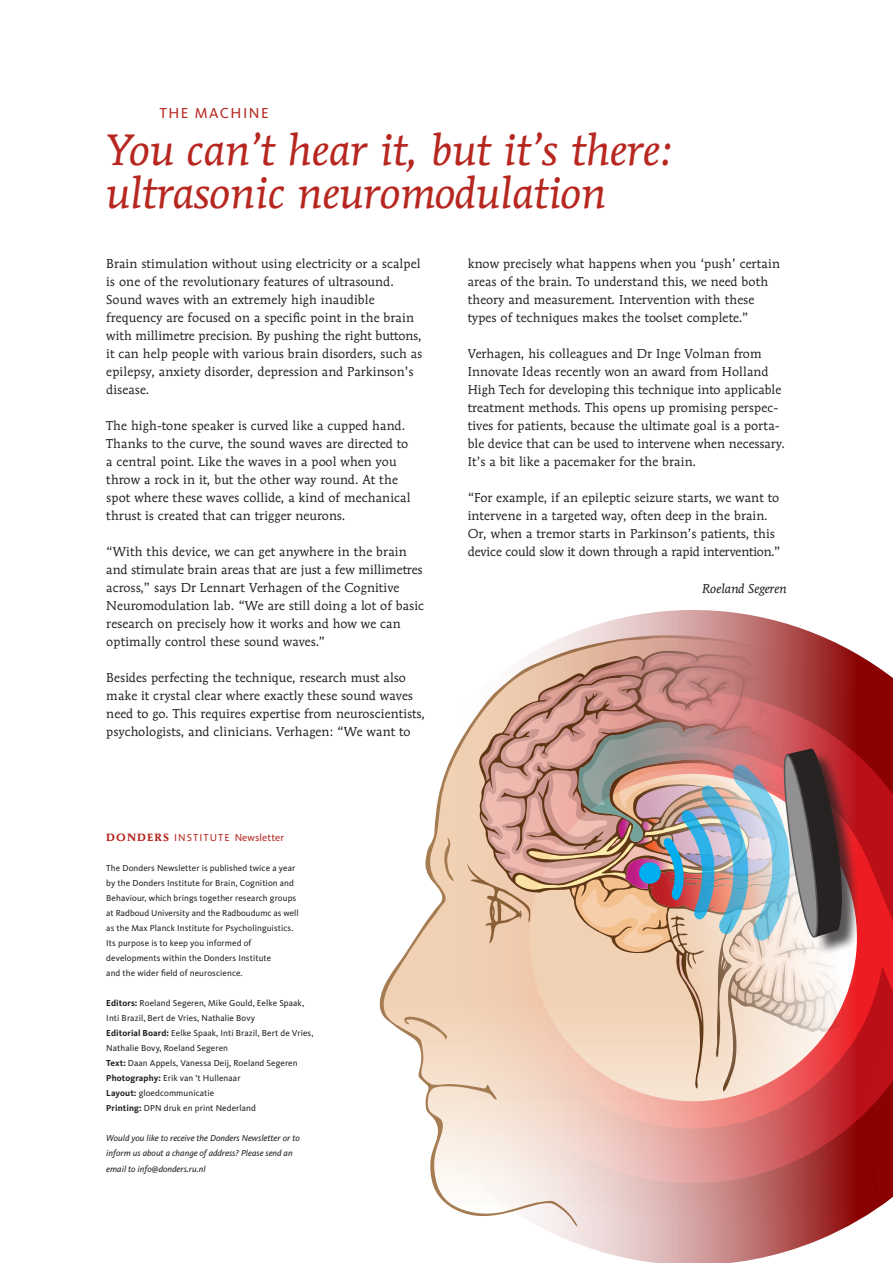
<style>
.page{position:relative;width:893px;height:1263px;background:#fff}
.page>*{position:absolute;margin:0;border:0;box-sizing:border-box;transform-origin:0 0}
.t1{font:italic 43.5px/43.5px "Mendoza Roman Std";letter-spacing:-.005em;color:#b72720}
.t2{font:15px "Kievit";letter-spacing:.1em;color:#b72720}
.t3{font:12.75px/18px "Mendoza Roman Std";letter-spacing:.01em;color:#231f20}
.t4{font:italic 12.75px "Mendoza Roman Std";color:#231f20}
.t5{font:10.5px "Kievit";letter-spacing:.01em;color:#b72720}
.t6{font:9px/15px "Kievit";letter-spacing:.01em;color:#231f20}
.t7{font:italic 9px/15px "Kievit";color:#231f20}
.s1{font-family:"Mendoza Roman Std";font-weight:700}
.s2{font-weight:700}
</style>
<div class="page">
<svg style="left:856px;top:653px;width:37px;height:569px;background:#a0191b"></svg>
<svg style="left:379px;top:610px;width:477px;height:653px"></svg>
<img style="left:467px;top:654px;width:426px;height:403px">
<p class="t2" style="left:159px;top:104px;width:111px">THE MACHINE</p>
<h1 class="t1" style="left:106px;top:127px;width:568px">You can’t hear it, but it’s there: ultrasonic neuromodulation</h1>
<p class="t3" style="left:106px;top:255px;width:318px">Brain stimulation without using electricity or a scalpel is one of the revolutionary features of ultrasound.<br>Sound waves with an extremely high inaudible frequency are focused on a specific point in the brain with millimetre precision. By pushing the right buttons, it can help people with various brain disorders, such as epilepsy, anxiety disorder, depression and Parkinson’s disease.</p>
<p class="t3" style="left:106px;top:417px;width:306px">The high-tone speaker is curved like a cupped hand.<br>Thanks to the curve, the sound waves are directed to a central point. Like the waves in a pool when you throw a rock in it, but the other way round. At the spot where these waves collide, a kind of mechanical thrust is created that can trigger neurons.</p>
<p class="t3" style="left:106px;top:543px;width:319px">“With this device, we can get anywhere in the brain and stimulate brain areas that are just a few millimetres across,” says Dr Lennart Verhagen of the Cognitive Neuromodulation lab. “We are still doing a lot of basic research on precisely how it works and how we can optimally control these sound waves.”</p>
<p class="t3" style="left:106px;top:669px;width:320px">Besides perfecting the technique, research must also make it crystal clear where exactly these sound waves need to go. This requires expertise from neuroscientists, psychologists, and clinicians. Verhagen: “We want to</p>
<p class="t5" style="left:106px;top:832px;width:179px"><span class="s1">DONDERS</span> INSTITUTE Newsletter</p>
<p class="t6" style="left:106px;top:861px;width:194px">The Donders Newsletter is published twice a year by the Donders Institute for Brain, Cognition and Behaviour, which brings together research groups at Radboud University and the Radboudumc as well as the Max Planck Institute for Psycholinguistics.<br>Its purpose is to keep you informed of developments within the Donders Institute<br>and the wider field of neuroscience.</p>
<p class="t6" style="left:106px;top:996px;width:209px"><span class="s2">Editors:</span> Roeland Segeren, Mike Gould, Eelke Spaak, Inti Brazil, Bert de Vries, Nathalie Bovy<br><span class="s2">Editorial Board:</span> Eelke Spaak, Inti Brazil, Bert de Vries, Nathalie Bovy, Roeland Segeren<br><span class="s2">Text:</span> Daan Appels, Vanessa Deij, Roeland Segeren <span class="s2">Photography:</span> Erik van ’t Hullenaar<br><span class="s2">Layout:</span> gloedcommunicatie<br><span class="s2">Printing:</span> DPN druk en print Nederland</p>
<p class="t7" style="left:106px;top:1131px;width:195px">Would you like to receive the Donders Newsletter or to inform us about a change of address? Please send an email to info@donders.ru.nl</p>
<p class="t3" style="left:468px;top:255px;width:314px">know precisely what happens when you ‘push’ certain areas of the brain. To understand this, we need both theory and measurement. Intervention with these types of techniques makes the toolset complete.”</p>
<p class="t3" style="left:468px;top:345px;width:319px">Verhagen, his colleagues and Dr Inge Volman from Innovate Ideas recently won an award from Holland High Tech for developing this technique into applicable treatment methods. This opens up promising perspec&shy;tives for patients, because the ultimate goal is a porta&shy;ble device that can be used to intervene when necessary.<br>It’s a bit like a pacemaker for the brain.</p>
<p class="t3" style="left:468px;top:489px;width:314px">“For example, if an epileptic seizure starts, we want to intervene in a targeted way, often deep in the brain.<br>Or, when a tremor starts in Parkinson’s patients, this device could slow it down through a rapid intervention.”</p>
<p class="t4" style="left:702px;top:580px;width:86px">Roeland Segeren</p>
</div>
